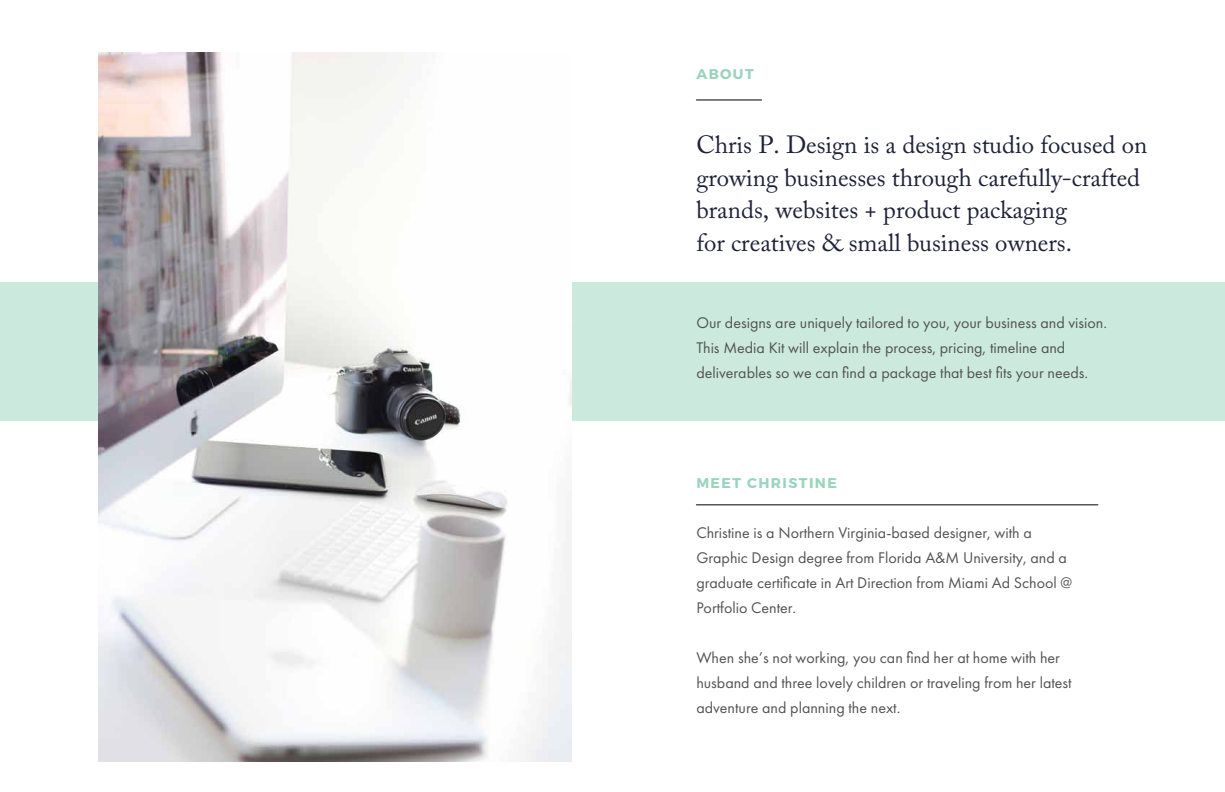
<style>
.page{position:relative;width:1225px;height:792px;background:#fff}
.page>*{position:absolute;margin:0;border:0;box-sizing:border-box;transform-origin:0 0}
.t1{font:24.8px/32.5px "Adobe Caslon Pro";color:#1f2339}
.t2{font:16px/25px "Futura PT";color:#525352}
.t3{font:700 14.1px "Montserrat";letter-spacing:.1em;color:#9ad4be}
</style>
<div class="page">
<div style="left:0;top:283px;width:1225px;height:138px;background:#cce9de"></div>
<hr style="left:696px;top:505px;width:402px;height:1px;background:#010101">
<hr style="left:696px;top:100px;width:66px;height:1px;background:#010101">
<img style="left:98px;top:53px;width:473px;height:709px">
<p class="t3" style="left:696px;top:65px;width:59px">ABOUT</p>
<h1 class="t1" style="left:696px;top:129px;width:453px">Chris P. Design is a design studio focused on growing businesses through carefully-crafted brands, websites + product packaging<br>for creatives &amp; small business owners.</h1>
<p class="t2" style="left:696px;top:310px;width:412px">Our designs are uniquely tailored to you, your business and vision.<br>This Media Kit will explain the process, pricing, timeline and deliverables so we can find a package that best fits your needs.</p>
<p class="t3" style="left:696px;top:474px;width:142px">MEET CHRISTINE</p>
<p class="t2" style="left:696px;top:520px;width:377px">Christine is a Northern Virginia-based designer, with a Graphic Design degree from Florida A&amp;M University, and a graduate certificate in Art Direction from Miami Ad School @ Portfolio Center.</p>
<p class="t2" style="left:696px;top:645px;width:377px">When she’s not working, you can find her at home with her husband and three lovely children or traveling from her latest adventure and planning the next.</p>
</div>
